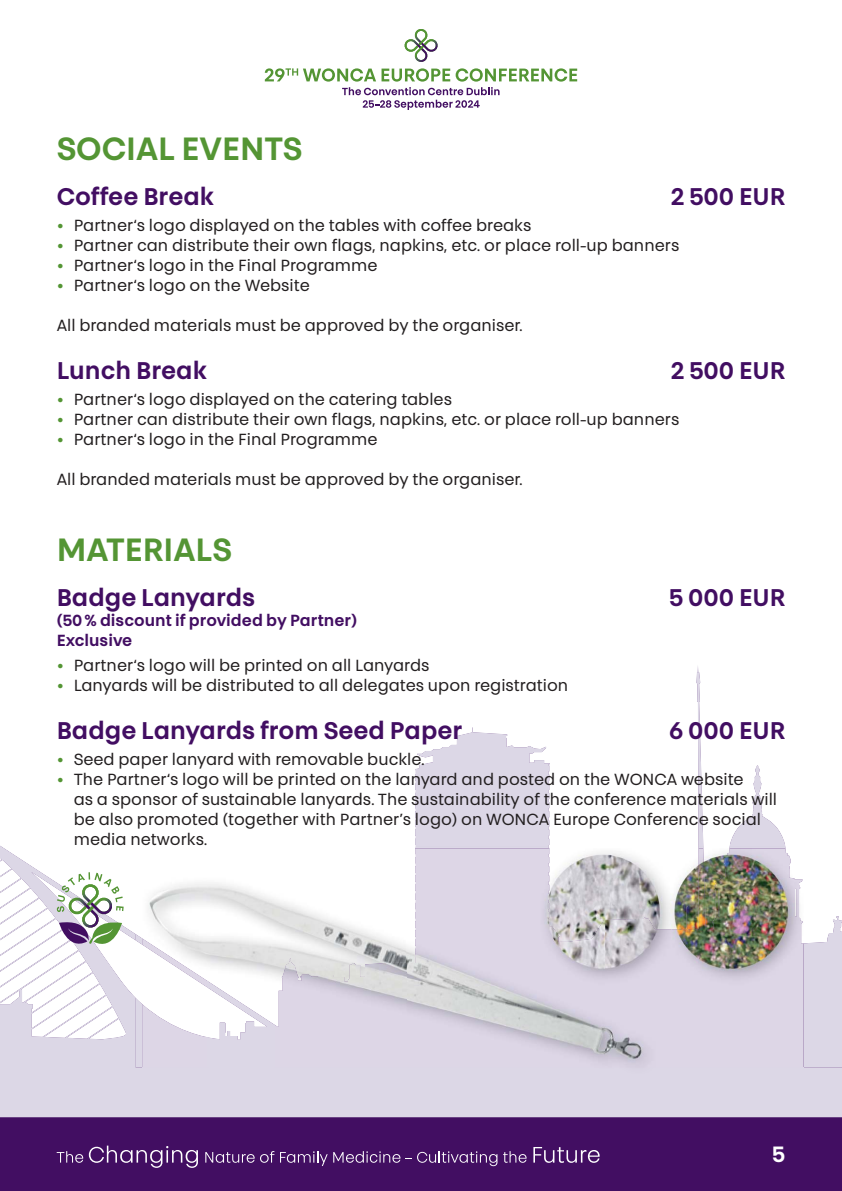
<style>
.page{position:relative;width:842px;height:1191px;background:#fff}
.page>*{position:absolute;margin:0;border:0;box-sizing:border-box;transform-origin:0 0}
.t1{font:600 32px "Touche";color:#549534}
.t2{font:600 24px "Touche";color:#420e62}
.t3{font:600 22px "Touche";color:#fff}
.t4{font:16px/20px "Touche";color:#231f20}
.t5{font:600 16px/20px "Touche";color:#420e62}
.s1{font-weight:600;color:#549534}
</style>
<div class="page">
<div style="left:0;top:1117px;width:842px;height:74px;background:#420e62"></div>
<svg style="left:57px;top:1151px;width:26px;height:11px"></svg>
<svg style="left:89px;top:1145px;width:109px;height:22px;background:#653b7f"></svg>
<svg style="left:205px;top:1151px;width:69px;height:11px"></svg>
<svg style="left:280px;top:1151px;width:120px;height:15px;background:#64397e"></svg>
<svg style="left:406px;top:1151px;width:91px;height:15px"></svg>
<svg style="left:503px;top:1151px;width:24px;height:11px"></svg>
<svg style="left:533px;top:1147px;width:67px;height:15px"></svg>
<svg style="left:0;top:666px;width:842px;height:451px"></svg>
<svg style="left:265px;top:29px;width:312px;height:81px"></svg>
<svg style="left:57px;top:872px;width:67px;height:80px"></svg>
<div style="left:142px;top:1067px;width:662px;height:6px;background:#dcd7e6"></div>
<img style="left:142px;top:847px;width:662px;height:1px">
<img style="left:415px;top:847px;width:371px;height:1px">
<img style="left:804px;top:848px;width:38px;height:68px">
<img style="left:804px;top:916px;width:38px;height:151px">
<img style="left:136px;top:848px;width:6px;height:86px">
<img style="left:136px;top:934px;width:6px;height:133px">
<img style="left:142px;top:848px;width:264px;height:131px">
<img style="left:606px;top:848px;width:65px;height:55px">
<img style="left:406px;top:848px;width:200px;height:219px">
<img style="left:671px;top:848px;width:133px;height:219px">
<img style="left:142px;top:937px;width:66px;height:130px">
<img style="left:274px;top:956px;width:133px;height:111px">
<img style="left:605px;top:903px;width:67px;height:164px">
<img style="left:208px;top:979px;width:67px;height:88px">
<h1 class="t1" style="left:57px;top:133px;width:247px">SOCIAL EVENTS</h1>
<h2 class="t2" style="left:57px;top:185px;width:159px">Coffee Break</h2>
<h2 class="t2" style="left:671px;top:185px;width:116px">2 500 EUR</h2>
<p class="t4" style="left:57px;top:216px;width:476px"><span class="s1">•</span> Partner‘s logo displayed on the tables with coffee breaks</p>
<p class="t4" style="left:57px;top:236px;width:624px"><span class="s1">•</span> Partner can distribute their own flags, napkins, etc. or place roll-up banners</p>
<p class="t4" style="left:57px;top:256px;width:322px"><span class="s1">•</span> Partner‘s logo in the Final Programme</p>
<p class="t4" style="left:57px;top:276px;width:255px"><span class="s1">•</span> Partner‘s logo on the Website</p>
<p class="t4" style="left:57px;top:316px;width:468px">All branded materials must be approved by the organiser.</p>
<h2 class="t2" style="left:57px;top:359px;width:152px">Lunch Break</h2>
<h2 class="t2" style="left:671px;top:359px;width:116px">2 500 EUR</h2>
<p class="t4" style="left:57px;top:390px;width:397px"><span class="s1">•</span> Partner‘s logo displayed on the catering tables</p>
<p class="t4" style="left:57px;top:410px;width:624px"><span class="s1">•</span> Partner can distribute their own flags, napkins, etc. or place roll-up banners</p>
<p class="t4" style="left:57px;top:430px;width:322px"><span class="s1">•</span> Partner‘s logo in the Final Programme</p>
<p class="t4" style="left:57px;top:470px;width:468px">All branded materials must be approved by the organiser.</p>
<h1 class="t1" style="left:57px;top:534px;width:177px">MATERIALS</h1>
<h2 class="t2" style="left:57px;top:585px;width:200px">Badge Lanyards</h2>
<h2 class="t2" style="left:669px;top:585px;width:118px">5 000 EUR</h2>
<p class="t5" style="left:57px;top:611px;width:302px">(50 % discount if provided by Partner)<br>Exclusive</p>
<p class="t4" style="left:57px;top:656px;width:374px"><span class="s1">•</span> Partner‘s logo will be printed on all Lanyards</p>
<p class="t4" style="left:57px;top:676px;width:513px"><span class="s1">•</span> Lanyards will be distributed to all delegates upon registration</p>
<h2 class="t2" style="left:57px;top:719px;width:407px">Badge Lanyards from Seed Paper</h2>
<h2 class="t2" style="left:669px;top:719px;width:118px">6 000 EUR</h2>
<p class="t4" style="left:57px;top:750px;width:370px"><span class="s1">•</span> Seed paper lanyard with removable buckle.</p>
<p class="t4" style="left:74px;top:770px;width:705px;text-indent:-17px"><span class="s1">•</span> The Partner‘s logo will be printed on the lanyard and posted on the WONCA website<br>as a sponsor of sustainable lanyards. The sustainability of the conference materials will be also promoted (together with Partner’s logo) on WONCA Europe Conference social media networks.</p>
<h3 class="t3" style="left:772px;top:1143px;width:15px">5</h3>
</div>
